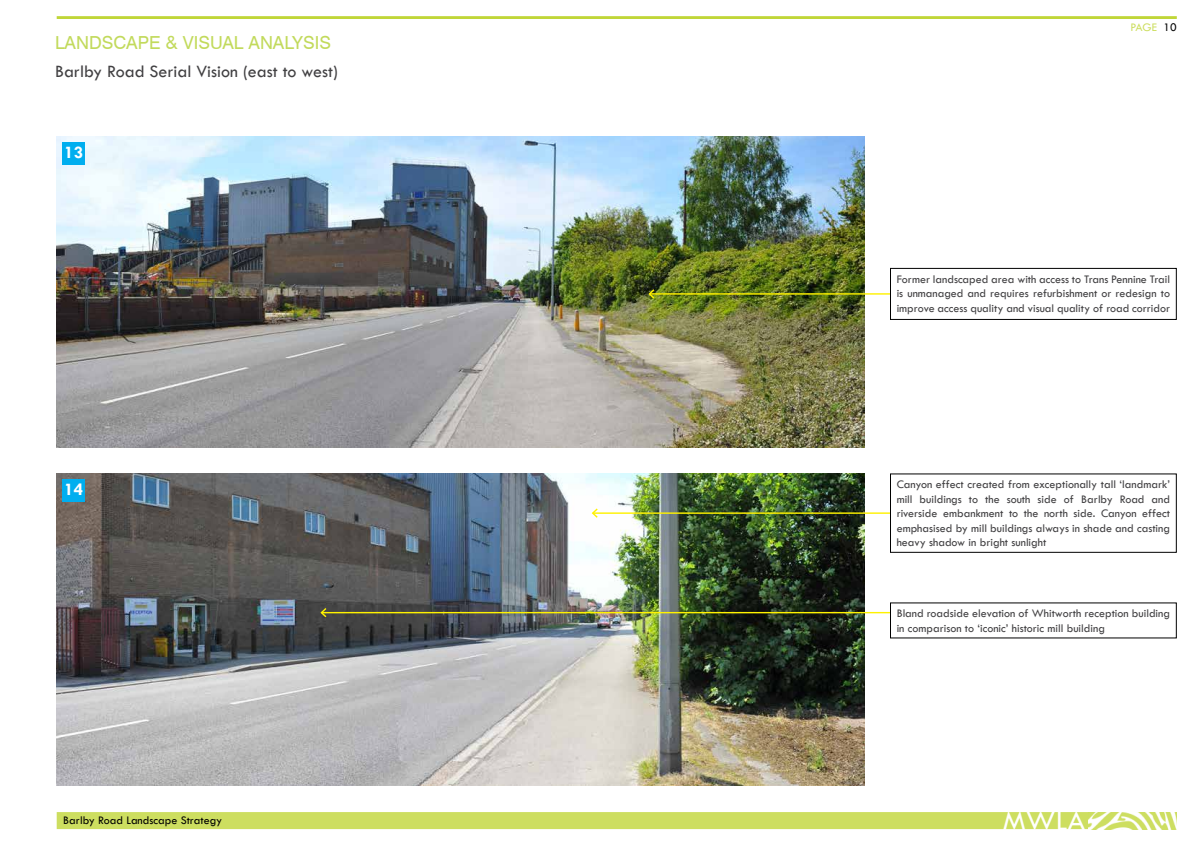
<style>
.page{position:relative;width:1191px;height:842px;background:#fff}
.page>*{position:absolute;margin:0;border:0;box-sizing:border-box;transform-origin:0 0}
.t1{font:30px "Tw Cen";color:#fff}
.t2{font:18px "Tw Cen";color:#414042}
.t3{font:18px "Swiss 721 BT";color:#c2da5c}
.t4{font:700 18px "Tw Cen";color:#fff}
.t5{font:12px/14.4px "Tw Cen";color:#414042;text-align:justify}
.t6{font:12px "Tw Cen";color:#000}
.t7{font:12px "Tw Cen";letter-spacing:-.015em;color:#cdde60}
.s1{color:#000}
</style>
<div class="page">
<img style="left:57px;top:136px;width:808px;height:312px">
<img style="left:57px;top:473px;width:808px;height:312px">
<div style="left:62px;top:142px;width:23px;height:22px;background:#00aeef"></div>
<div style="left:62px;top:479px;width:23px;height:23px;background:#00aeef"></div>
<hr style="left:57px;top:16px;width:1119px;height:3px;background:#c0d638">
<div style="left:57px;top:812px;width:1032px;height:17px;background:#cdde60"></div>
<img style="left:1088px;top:812px;width:88px;height:17px">
<hr style="left:593px;top:512px;width:297px;height:2px;background:#fff200">
<div style="left:890px;top:473px;width:286px;height:80px;border:1px solid #000"></div>
<div style="left:890px;top:268px;width:286px;height:52px;border:1px solid #000"></div>
<hr style="left:649px;top:293px;width:241px;height:2px;background:#fff200">
<svg style="left:647px;top:288px;width:9px;height:12px"></svg>
<svg style="left:590px;top:507px;width:9px;height:12px"></svg>
<hr style="left:321px;top:612px;width:569px;height:1px;background:#fff200">
<svg style="left:319px;top:606px;width:9px;height:13px"></svg>
<h2 class="t3" style="left:55px;top:32px;width:277px">LANDSCAPE &amp; VISUAL ANALYSIS</h2>
<h2 class="t2" style="left:55px;top:60px;width:284px">Barlby Road Serial Vision (east to west)</h2>
<h2 class="t4" style="left:64px;top:142px;width:21px">13</h2>
<h2 class="t4" style="left:64px;top:479px;width:21px">14</h2>
<p class="t7" style="left:1130px;top:20px;width:48px">PAGE <span class="s1">10</span></p>
<p class="t5" style="left:896px;top:272px;width:275px">Former landscaped area with access to Trans Pennine Trail is unmanaged and requires refurbishment or redesign to improve access quality and visual quality of road corridor</p>
<p class="t5" style="left:896px;top:477px;width:275px">Canyon effect created from exceptionally tall ‘landmark’ mill buildings to the south side of Barlby Road and riverside embankment to the north side. Canyon effect emphasised by mill buildings always in shade and casting heavy shadow in bright sunlight</p>
<p class="t5" style="left:896px;top:606px;width:275px">Bland roadside elevation of Whitworth reception building in comparison to ‘iconic’ historic mill building</p>
<p class="t6" style="left:63px;top:813px;width:160px">Barlby Road Landscape Strategy</p>
<h1 class="t1" style="left:1002px;top:802px;width:84px">MWLA</h1>
</div>
